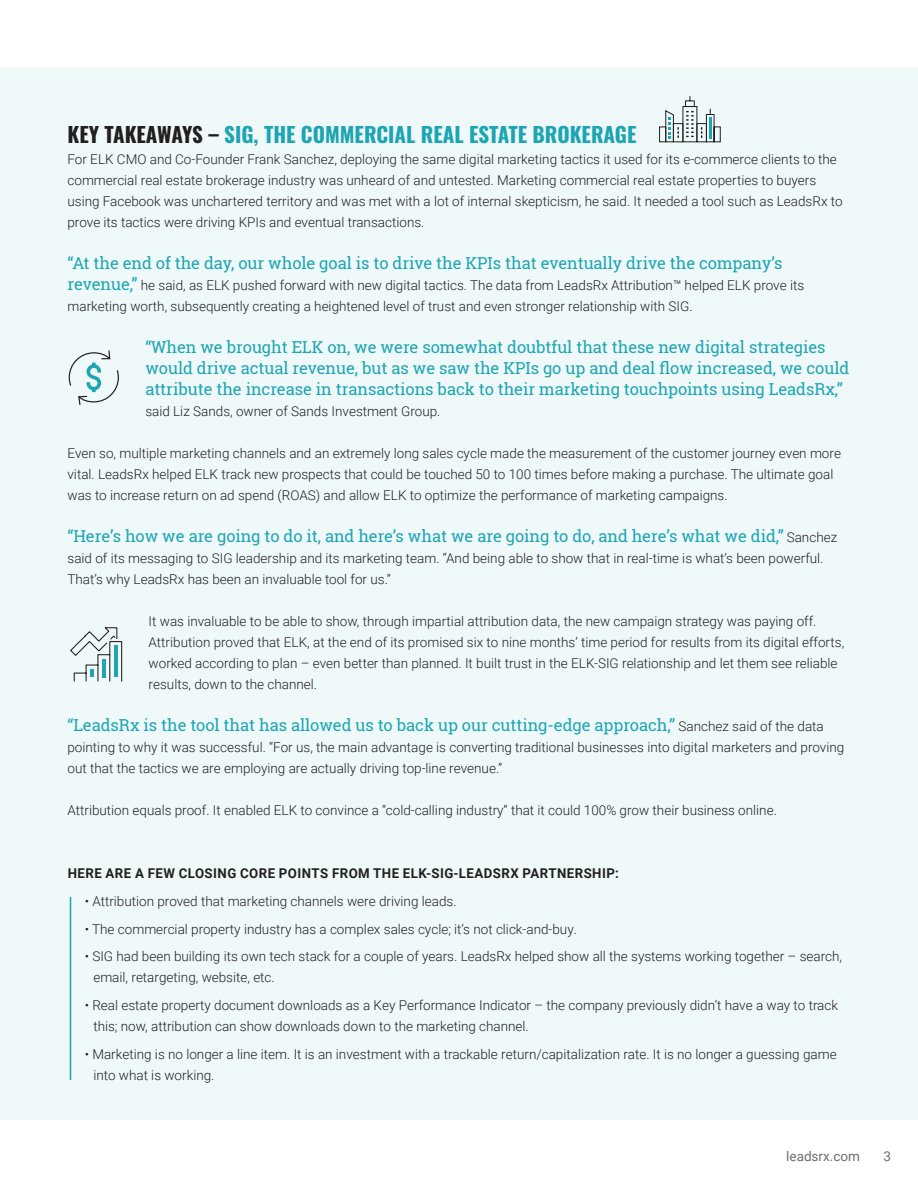
<style>
.page{position:relative;width:918px;height:1188px;background:#fff}
.page>*{position:absolute;margin:0;border:0;box-sizing:border-box;transform-origin:0 0}
.t1{font:700 21px "Oswald";color:#1da5b3}
.t2{font:16.5px/21px "Roboto Slab";letter-spacing:-.005em;color:#1da5b3}
.t3{font:300 13.5px/21px "Roboto";color:#231f20}
.t4{font:700 13.5px "Roboto";letter-spacing:.035em;color:#231f20}
.t5{font:13.5px "Roboto";color:#6c6d70}
.s1{color:#231f20}
.s2{font-family:"Roboto Slab";font-weight:400;font-size:16.5px;color:#1da5b3}
.s3{font-family:"Roboto";font-weight:300;font-size:13.5px;color:#231f20}
</style>
<div class="page">
<div style="left:0;top:68px;width:918px;height:1052px;background:#eff9fa"></div>
<svg style="left:70px;top:627px;width:53px;height:55px"></svg>
<hr style="left:102px;top:659px;width:4px;height:18px;background:#1da5b3">
<svg style="left:659px;top:96px;width:62px;height:47px"></svg>
<hr style="left:709px;top:117px;width:3px;height:22px;background:#1da5b3">
<svg style="left:68px;top:350px;width:51px;height:55px"></svg>
<hr style="left:70px;top:897px;width:1px;height:183px;background:#1da5b3">
<h1 class="t1" style="left:68px;top:124px;width:571px"><span class="s1">KEY TAKEAWAYS –</span> SIG, THE COMMERCIAL REAL ESTATE BROKERAGE</h1>
<p class="t3" style="left:68px;top:148px;width:777px">For ELK CMO and Co-Founder Frank Sanchez, deploying the same digital marketing tactics it used for its e-commerce clients to the commercial real estate brokerage industry was unheard of and untested. Marketing commercial real estate properties to buyers using Facebook was unchartered territory and was met with a lot of internal skepticism, he said. It needed a tool such as LeadsRx to prove its tactics were driving KPIs and eventual transactions.</p>
<p class="t2" style="left:68px;top:252px;width:717px">“At the end of the day, our whole goal is to drive the KPIs that eventually drive the company’s</p>
<p class="t3" style="left:68px;top:274px;width:738px"><span class="s2">revenue,”</span> he said, as ELK pushed forward with new digital tactics. The data from LeadsRx Attribution™ helped ELK prove its marketing worth, subsequently creating a heightened level of trust and even stronger relationship with SIG.</p>
<p class="t2" style="left:145px;top:336px;width:706px">“When we brought ELK on, we were somewhat doubtful that these new digital strategies would drive actual revenue, but as we saw the KPIs go up and deal flow increased, we could attribute the increase in transactions back to their marketing touchpoints using LeadsRx,”</p>
<p class="t3" style="left:145px;top:400px;width:297px">said Liz Sands, owner of Sands Investment Group.</p>
<p class="t3" style="left:67px;top:442px;width:775px">Even so, multiple marketing channels and an extremely long sales cycle made the measurement of the customer journey even more vital. LeadsRx helped ELK track new prospects that could be touched 50 to 100 times before making a purchase. The ultimate goal was to increase return on ad spend (ROAS) and allow ELK to optimize the performance of marketing campaigns.</p>
<p class="t2" style="left:68px;top:525px;width:771px">“Here’s how we are going to do it, and here’s what we are going to do, and here’s what we did,” <span class="s3">Sanchez</span></p>
<p class="t3" style="left:68px;top:547px;width:758px">said of its messaging to SIG leadership and its marketing team. “And being able to show that in real-time is what’s been powerful.<br>That’s why LeadsRx has been an invaluable tool for us.”</p>
<p class="t3" style="left:149px;top:610px;width:697px">It was invaluable to be able to show, through impartial attribution data, the new campaign strategy was paying off.<br>Attribution proved that ELK, at the end of its promised six to nine months’ time period for results from its digital efforts, worked according to plan – even better than planned. It built trust in the ELK-SIG relationship and let them see reliable results, down to the channel.</p>
<p class="t2" style="left:68px;top:714px;width:758px">“LeadsRx is the tool that has allowed us to back up our cutting-edge approach,” <span class="s3">Sanchez said of the data</span></p>
<p class="t3" style="left:68px;top:736px;width:778px">pointing to why it was successful. “For us, the main advantage is converting traditional businesses into digital marketers and proving out that the tactics we are employing are actually driving top-line revenue.”</p>
<p class="t3" style="left:68px;top:799px;width:711px">Attribution equals proof. It enabled ELK to convince a “cold-calling industry” that it could 100% grow their business online.</p>
<p class="t4" style="left:68px;top:864px;width:553px">HERE ARE A FEW CLOSING CORE POINTS FROM THE ELK-SIG-LEADSRX PARTNERSHIP:</p>
<p class="t3" style="left:85px;top:890px;width:373px">• Attribution proved that marketing channels were driving leads.</p>
<p class="t3" style="left:85px;top:918px;width:494px">• The commercial property industry has a complex sales cycle; it’s not click-and-buy.</p>
<p class="t3" style="left:93px;top:946px;width:750px;text-indent:-9px">• SIG had been building its own tech stack for a couple of years. LeadsRx helped show all the systems working together – search, email, retargeting, website, etc.</p>
<p class="t3" style="left:93px;top:994px;width:746px;text-indent:-9px">• Real estate property document downloads as a Key Performance Indicator – the company previously didn’t have a way to track this; now, attribution can show downloads down to the marketing channel.</p>
<p class="t3" style="left:93px;top:1043px;width:745px;text-indent:-9px">• Marketing is no longer a line item. It is an investment with a trackable return/capitalization rate. It is no longer a guessing game into what is working.</p>
<p class="t5" style="left:786px;top:1147px;width:75px">leadsrx.com</p>
<p class="t5" style="left:883px;top:1147px;width:9px">3</p>
</div>
